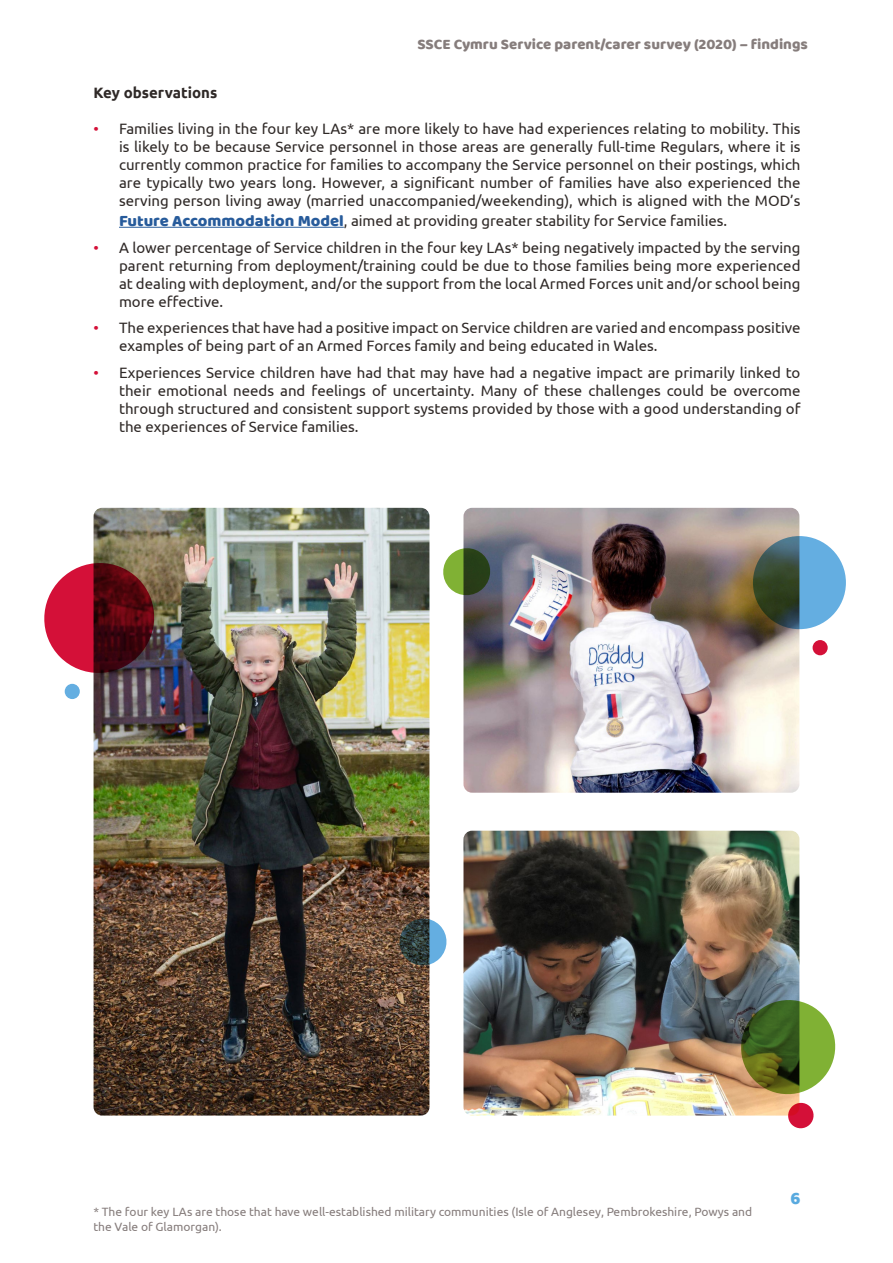
<style>
.page{position:relative;width:893px;height:1263px;background:#fff}
.page>*{position:absolute;margin:0;border:0;box-sizing:border-box;transform-origin:0 0}
.t1{font:18px "Baloo";color:#59aadf}
.t2{font:15px/18px "Ubuntu";color:#2f2927;text-align:justify}
.t3{font:15px "Baloo";color:#867d7c}
.t4{font:700 15px "Ubuntu";color:#2f2927}
.t5{font:12px/14.4px "Ubuntu";color:#867d7c}
.s1{color:#d41038}
.s2{font-family:"Baloo";font-size:16.5px;color:#275b9b}
</style>
<div class="page">
<hr style="left:119px;top:227px;width:225px;height:1px;background:#275b9b">
<img style="left:94px;top:508px;width:335px;height:607px">
<img style="left:463px;top:508px;width:336px;height:285px">
<img style="left:463px;top:831px;width:336px;height:284px">
<svg style="left:44px;top:557px;width:116px;height:121px;background:#903a46"></svg>
<div style="left:813px;top:640px;width:15px;height:15px;background:#d41038;border-radius:50%"></div>
<div style="left:65px;top:684px;width:15px;height:15px;background:#64aee1;border-radius:50%"></div>
<svg style="left:753px;top:536px;width:93px;height:93px;background:#4d7c8d"></svg>
<svg style="left:443px;top:546px;width:49px;height:51px;background:#657e4e"></svg>
<svg style="left:397px;top:916px;width:50px;height:52px;background:#627379"></svg>
<svg style="left:736px;top:995px;width:100px;height:134px"></svg>
<p class="t3" style="left:417px;top:35px;width:392px">SSCE Cymru Service parent/carer survey (2020) – findings</p>
<p class="t4" style="left:94px;top:84px;width:125px">Key observations</p>
<p class="t2" style="left:119px;top:119px;width:683px;text-indent:-26px"><span class="s1">•</span> Families living in the four key LAs* are more likely to have had experiences relating to mobility. This is likely to be because Service personnel in those areas are generally full-time Regulars, where it is currently common practice for families to accompany the Service personnel on their postings, which are typically two years long. However, a significant number of families have also experienced the serving person living away (married unaccompanied/weekending), which is aligned with the MOD’s</p>
<p class="t2" style="left:119px;top:211px;width:610px"><span class="s2">Future Accommodation Model</span>, aimed at providing greater stability for Service families.</p>
<p class="t2" style="left:119px;top:238px;width:683px;text-indent:-26px"><span class="s1">•</span> A lower percentage of Service children in the four key LAs* being negatively impacted by the serving parent returning from deployment/training could be due to those families being more experienced at dealing with deployment, and/or the support from the local Armed Forces unit and/or school being more effective.</p>
<p class="t2" style="left:119px;top:318px;width:683px;text-indent:-26px"><span class="s1">•</span> The experiences that have had a positive impact on Service children are varied and encompass positive examples of being part of an Armed Forces family and being educated in Wales.</p>
<p class="t2" style="left:119px;top:363px;width:683px;text-indent:-26px"><span class="s1">•</span> Experiences Service children have had that may have had a negative impact are primarily linked to their emotional needs and feelings of uncertainty. Many of these challenges could be overcome through structured and consistent support systems provided by those with a good understanding of the experiences of Service families.</p>
<p class="t5" style="left:93px;top:1204px;width:660px">* The four key LAs are those that have well-established military communities (Isle of Anglesey, Pembrokeshire, Powys and the Vale of Glamorgan).</p>
<p class="t1" style="left:790px;top:1187px;width:12px">6</p>
</div>
